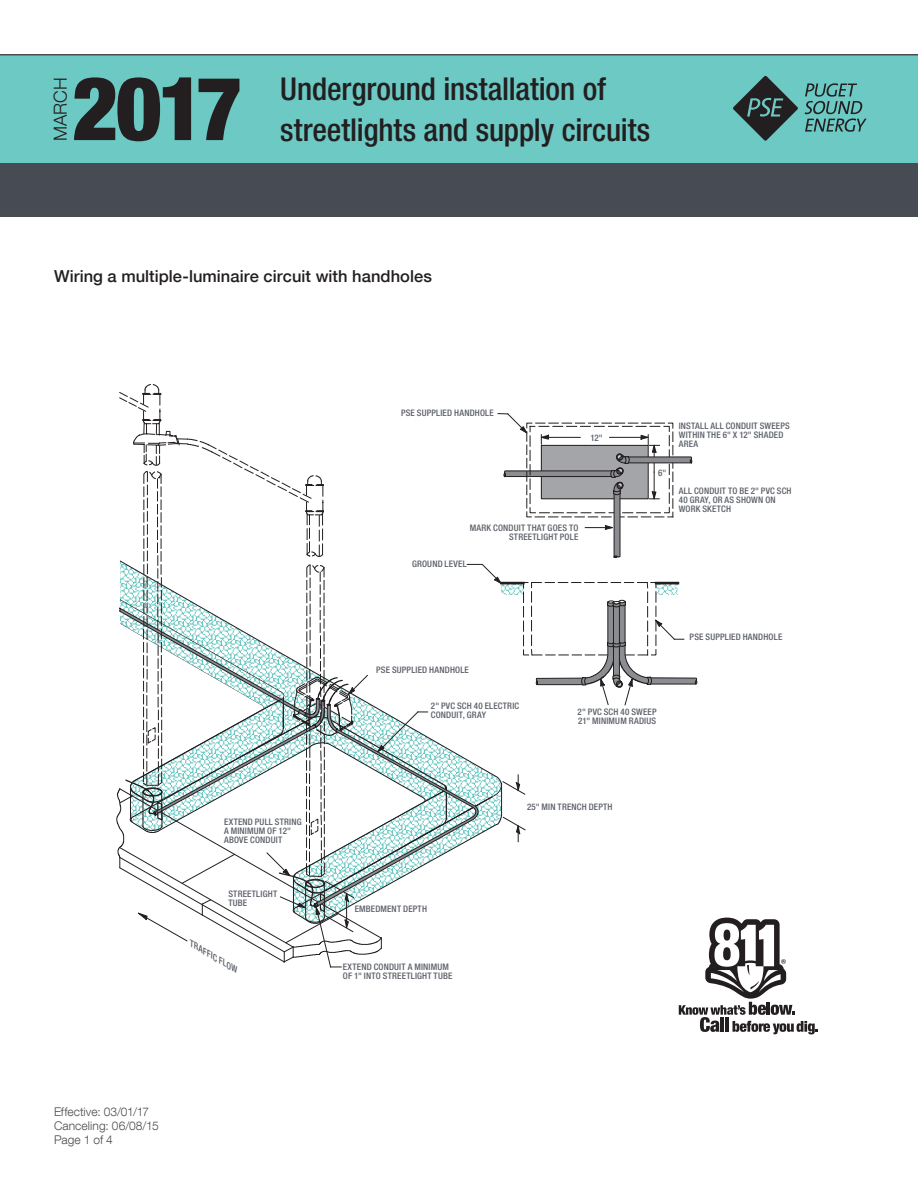
<style>
.page{position:relative;width:918px;height:1188px;background:#fff}
.page>*{position:absolute;margin:0;border:0;box-sizing:border-box;transform-origin:0 0}
.t1{font:900 condensed 88.5px "Helvetica Neue LT Com";color:#231f20}
.t2{font:500 condensed 31.5px/41.1px "Helvetica Neue LT Com";letter-spacing:-.005em;color:#231f20}
.t3{font:300 18px "Helvetica Neue LT Com";color:#231f20}
.t4{font:500 16.5px "Helvetica Neue LT Com";letter-spacing:.005em;color:#231f20}
.t5{font:300 12px/14.4px "Helvetica Neue LT Com";letter-spacing:.005em;color:#4b4c4d}
.t6{font:500 condensed 9px/9px "Helvetica Neue LT Com";letter-spacing:.02em;color:#5b5f68}
.t7{font:italic 500 condensed 8.7px "Helvetica Neue LT Com";color:#5b5f68;scale:1.09 1}
</style>
<div class="page">
<div style="left:0;top:163px;width:918px;height:54px;background:#464b54"></div>
<div style="left:0;top:55px;width:918px;height:108px;background:#6dc9c4"></div>
<hr style="left:0;top:214px;width:918px;height:2px;background:#4b4c4d">
<svg style="left:805px;top:83px;width:62px;height:49px"></svg>
<svg style="left:733px;top:76px;width:65px;height:65px"></svg>
<hr style="left:0;top:54px;width:918px;height:2px;background:#4b4c4d">
<svg style="left:117px;top:384px;width:701px;height:650px"></svg>
<h3 class="t3" style="left:49px;top:141px;width:64px;rotate:-90deg">MARCH</h3>
<h1 class="t1" style="left:72px;top:56px;width:172px">2017</h1>
<h2 class="t2" style="left:280px;top:68px;width:372px">Underground installation of streetlights and supply circuits</h2>
<h3 class="t4" style="left:54px;top:266px;width:380px">Wiring a multiple-luminaire circuit with handholes</h3>
<p class="t6" style="left:224px;top:817px;width:79px">EXTEND PULL STRING<br>A MINIMUM OF 12"<br>ABOVE CONDUIT</p>
<p class="t6" style="left:228px;top:890px;width:50px">STREETLIGHT<br>TUBE</p>
<p class="t7" style="left:194px;top:939px;width:52px;rotate:30deg">TRAFFIC FLOW</p>
<p class="t6" style="left:401px;top:408px;width:94px">PSE SUPPLIED HANDHOLE</p>
<p class="t6" style="left:590px;top:433px;width:14px">12"</p>
<p class="t6" style="left:470px;top:524px;width:110px;text-align:right">MARK CONDUIT THAT GOES TO<br>STREETLIGHT POLE</p>
<p class="t6" style="left:412px;top:559px;width:56px">GROUND LEVEL</p>
<p class="t6" style="left:658px;top:468px;width:10px">6"</p>
<p class="t6" style="left:679px;top:421px;width:113px">INSTALL ALL CONDUIT SWEEPS<br>WITHIN THE 6" X 12" SHADED<br>AREA</p>
<p class="t6" style="left:679px;top:486px;width:114px">ALL CONDUIT TO BE 2" PVC SCH<br>40 GRAY, OR AS SHOWN ON<br>WORK SKETCH</p>
<p class="t6" style="left:376px;top:666px;width:94px">PSE SUPPLIED HANDHOLE</p>
<p class="t6" style="left:431px;top:701px;width:90px">2" PVC SCH 40 ELECTRIC<br>CONDUIT, GRAY</p>
<p class="t6" style="left:578px;top:708px;width:80px">2" PVC SCH 40 SWEEP<br>21" MINIMUM RADIUS</p>
<p class="t6" style="left:690px;top:632px;width:94px">PSE SUPPLIED HANDHOLE</p>
<p class="t6" style="left:527px;top:802px;width:87px">25" MIN TRENCH DEPTH</p>
<p class="t6" style="left:355px;top:904px;width:74px">EMBEDMENT DEPTH</p>
<p class="t6" style="left:343px;top:962px;width:111px">EXTEND CONDUIT A MINIMUM<br>OF 1" INTO STREETLIGHT TUBE</p>
<h3 class="t5" style="left:54px;top:1104px;width:106px">Effective: 03/01/17<br>Canceling: 06/08/15<br>Page 1 of 4</h3>
</div>
